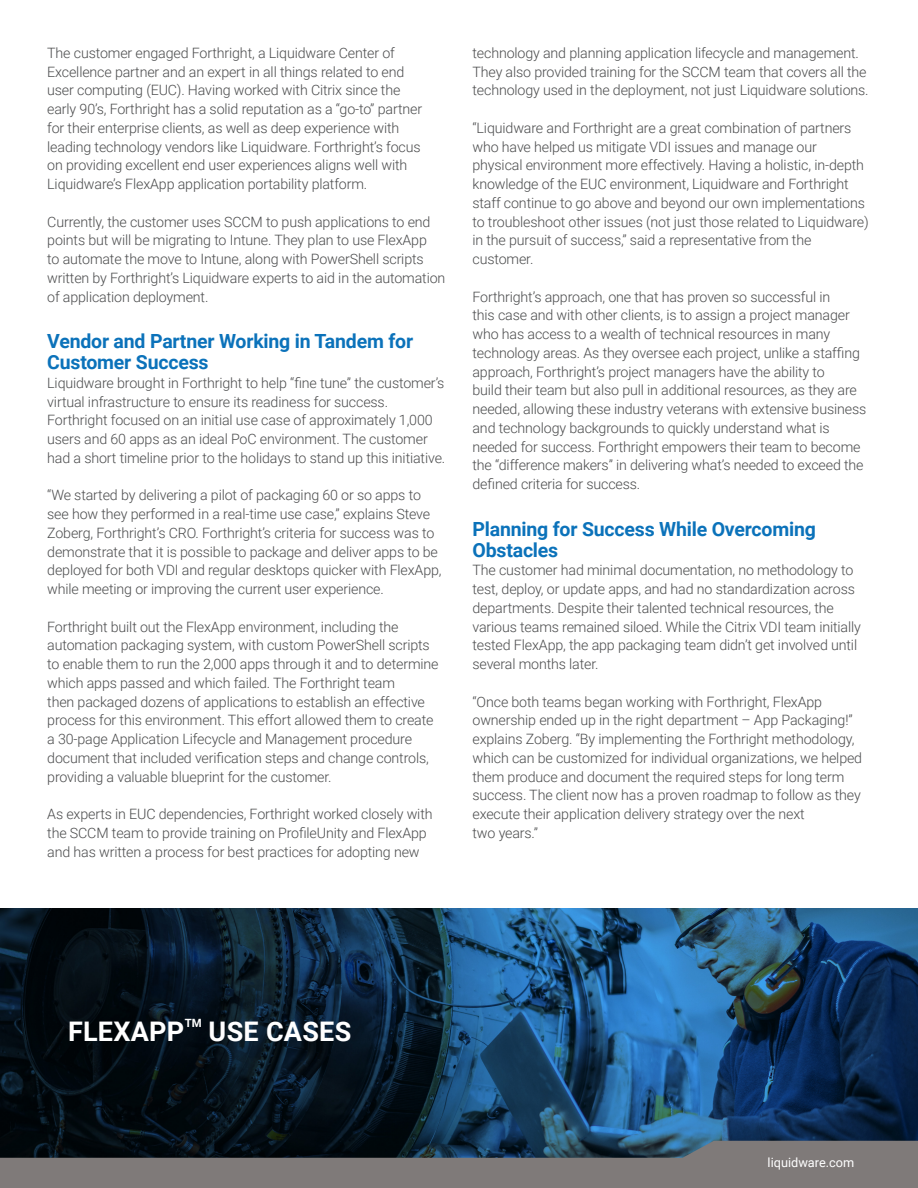
<style>
.page{position:relative;width:918px;height:1188px;background:#fff}
.page>*{position:absolute;margin:0;border:0;box-sizing:border-box;transform-origin:0 0}
.t1{font:700 27px "Roboto";letter-spacing:.01em;color:#fff}
.t2{font:700 19.5px/21px "Roboto";letter-spacing:-.01em;color:#0b72ba}
.t3{font:300 14.25px/18.8px "Roboto";letter-spacing:-.01em;color:#4b4c4d}
.t4{font:12.75px "Roboto";color:#fff}
.t5{font:700 11.4px "Roboto";color:#fff}
</style>
<div class="page">
<img style="left:0;top:908px;width:918px;height:233px">
<svg style="left:0;top:1141px;width:918px;height:47px;background:#606163"></svg>
<p class="t3" style="left:47px;top:43px;width:376px">The customer engaged Forthright, a Liquidware Center of Excellence partner and an expert in all things related to end user computing (EUC). Having worked with Citrix since the early 90’s, Forthright has a solid reputation as a “go-to” partner for their enterprise clients, as well as deep experience with leading technology vendors like Liquidware. Forthright’s focus on providing excellent end user experiences aligns well with Liquidware’s FlexApp application portability platform.</p>
<p class="t3" style="left:47px;top:212px;width:400px">Currently, the customer uses SCCM to push applications to end points but will be migrating to Intune. They plan to use FlexApp<br>to automate the move to Intune, along with PowerShell scripts written by Forthright’s Liquidware experts to aid in the automation of application deployment.</p>
<p class="t2" style="left:47px;top:330px;width:367px">Vendor and Partner Working in Tandem for<br>Customer Success</p>
<p class="t3" style="left:47px;top:373px;width:400px">Liquidware brought in Forthright to help “fine tune” the customer’s virtual infrastructure to ensure its readiness for success.<br>Forthright focused on an initial use case of approximately 1,000 users and 60 apps as an ideal PoC environment. The customer had a short timeline prior to the holidays to stand up this initiative.</p>
<p class="t3" style="left:47px;top:485px;width:396px">“We started by delivering a pilot of packaging 60 or so apps to see how they performed in a real-time use case,” explains Steve Zoberg, Forthright’s CRO. Forthright’s criteria for success was to demonstrate that it is possible to package and deliver apps to be deployed for both VDI and regular desktops quicker with FlexApp, while meeting or improving the current user experience.</p>
<p class="t3" style="left:47px;top:617px;width:393px">Forthright built out the FlexApp environment, including the automation packaging system, with custom PowerShell scripts to enable them to run the 2,000 apps through it and to determine which apps passed and which failed. The Forthright team<br>then packaged dozens of applications to establish an effective process for this environment. This effort allowed them to create a 30-page Application Lifecycle and Management procedure document that included verification steps and change controls, providing a valuable blueprint for the customer.</p>
<p class="t3" style="left:47px;top:804px;width:387px">As experts in EUC dependencies, Forthright worked closely with the SCCM team to provide training on ProfileUnity and FlexApp and has written a process for best practices for adopting new</p>
<p class="t3" style="left:472px;top:43px;width:398px">technology and planning application lifecycle and management.<br>They also provided training for the SCCM team that covers all the technology used in the deployment, not just Liquidware solutions.</p>
<p class="t3" style="left:472px;top:118px;width:398px">“Liquidware and Forthright are a great combination of partners who have helped us mitigate VDI issues and manage our physical environment more effectively. Having a holistic, in-depth knowledge of the EUC environment, Liquidware and Forthright staff continue to go above and beyond our own implementations to troubleshoot other issues (not just those related to Liquidware) in the pursuit of success,” said a representative from the customer.</p>
<p class="t3" style="left:472px;top:287px;width:395px">Forthright’s approach, one that has proven so successful in<br>this case and with other clients, is to assign a project manager who has access to a wealth of technical resources in many technology areas. As they oversee each project, unlike a staffing approach, Forthright’s project managers have the ability to<br>build their team but also pull in additional resources, as they are needed, allowing these industry veterans with extensive business and technology backgrounds to quickly understand what is needed for success. Forthright empowers their team to become the “difference makers” in delivering what’s needed to exceed the defined criteria for success.</p>
<p class="t2" style="left:472px;top:518px;width:345px">Planning for Success While Overcoming<br>Obstacles</p>
<p class="t3" style="left:472px;top:560px;width:390px">The customer had minimal documentation, no methodology to test, deploy, or update apps, and had no standardization across departments. Despite their talented technical resources, the various teams remained siloed. While the Citrix VDI team initially tested FlexApp, the app packaging team didn’t get involved until several months later.</p>
<p class="t3" style="left:472px;top:692px;width:391px">“Once both teams began working with Forthright, FlexApp ownership ended up in the right department – App Packaging!” explains Zoberg. “By implementing the Forthright methodology, which can be customized for individual organizations, we helped them produce and document the required steps for long term success. The client now has a proven roadmap to follow as they execute their application delivery strategy over the next<br>two years.”</p>
<p class="t1" style="left:68px;top:1012px;width:118px">FLEXAPP</p>
<p class="t5" style="left:185px;top:1015px;width:18px">TM</p>
<p class="t1" style="left:209px;top:1012px;width:144px">USE CASES</p>
<p class="t4" style="left:768px;top:1154px;width:88px">liquidware.com</p>
</div>
